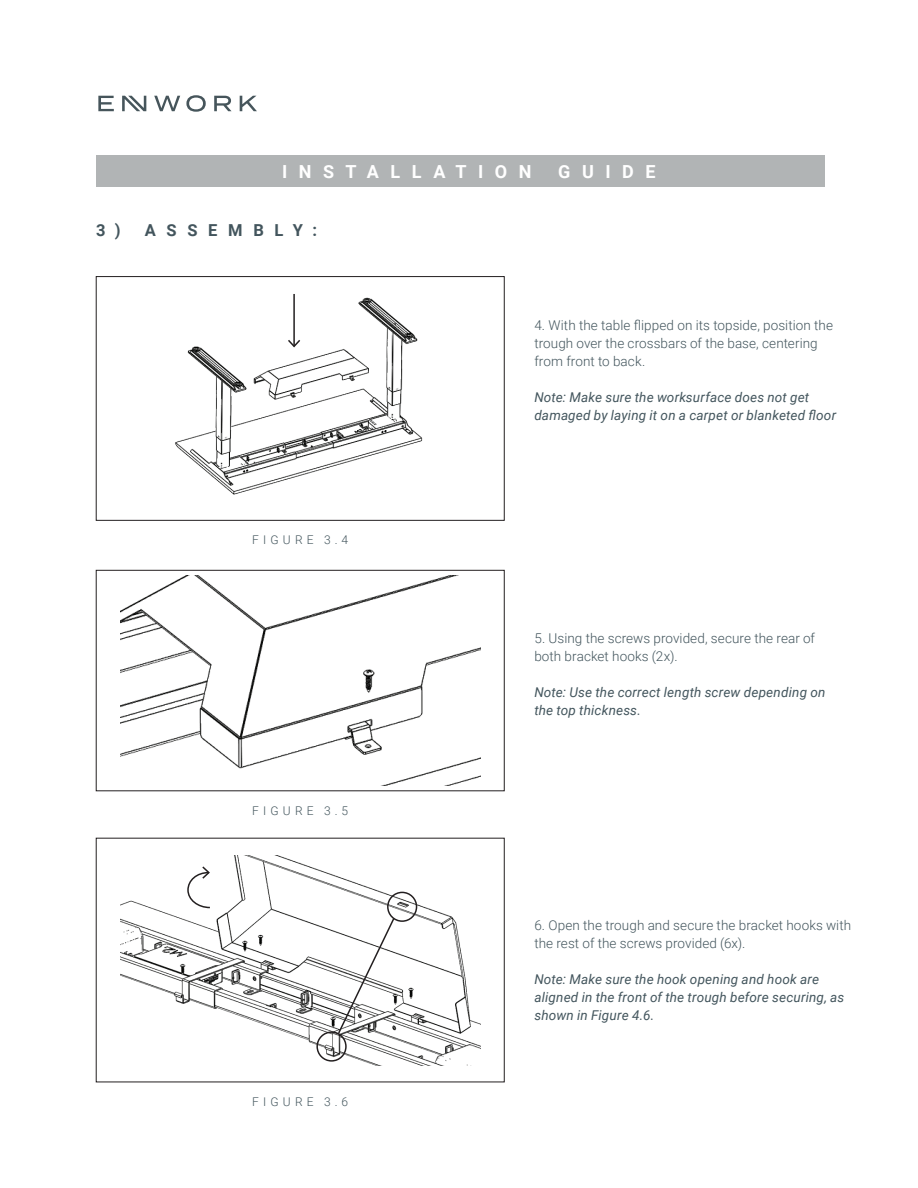
<style>
.page{position:relative;width:918px;height:1188px;background:#fff}
.page>*{position:absolute;margin:0;border:0;box-sizing:border-box;transform-origin:0 0}
.t1{font:700 18px "Roboto";letter-spacing:.64em;color:#fff}
.t2{font:700 16.5px "Roboto";letter-spacing:.645em;color:#43555d}
.t3{font:300 13.5px/18px "Roboto";letter-spacing:.005em;color:#43555d}
.t4{font:italic 13.5px/18px "Roboto";letter-spacing:.01em;color:#43555d}
.t5{font:300 12px "Roboto";letter-spacing:.35em;color:#43555d}
</style>
<div class="page">
<svg style="left:154px;top:96px;width:26px;height:15px"></svg>
<svg style="left:186px;top:95px;width:20px;height:17px"></svg>
<svg style="left:214px;top:96px;width:18px;height:15px"></svg>
<svg style="left:240px;top:96px;width:17px;height:15px"></svg>
<svg style="left:98px;top:96px;width:16px;height:15px"></svg>
<svg style="left:122px;top:96px;width:24px;height:15px"></svg>
<div style="left:96px;top:156px;width:728px;height:31px;background:#b1b4b5"></div>
<img style="left:175px;top:297px;width:248px;height:198px">
<div style="left:96px;top:276px;width:408px;height:244px;border:1px solid #231f20"></div>
<img style="left:120px;top:576px;width:360px;height:210px">
<div style="left:96px;top:570px;width:408px;height:221px;border:1px solid #231f20"></div>
<img style="left:120px;top:855px;width:360px;height:210px">
<hr style="left:293px;top:294px;width:2px;height:52px;background:#231f20">
<svg style="left:286px;top:338px;width:16px;height:11px"></svg>
<svg style="left:187px;top:865px;width:24px;height:44px"></svg>
<div style="left:316px;top:1031px;width:31px;height:31px;border:2px solid #231f20;border-radius:50%"></div>
<div style="left:387px;top:892px;width:30px;height:30px;border:2px solid #231f20;border-radius:50%"></div>
<svg style="left:337px;top:917px;width:59px;height:118px"></svg>
<h1 class="t1" style="left:282px;top:159px;width:251px">INSTALLATION</h1>
<h1 class="t1" style="left:558px;top:159px;width:99px">GUIDE</h1>
<p class="t2" style="left:96px;top:219px;width:222px">3) ASSEMBLY:</p>
<p class="t5" style="left:252px;top:531px;width:98px">FIGURE 3.4</p>
<p class="t5" style="left:252px;top:802px;width:97px">FIGURE 3.5</p>
<p class="t5" style="left:252px;top:1093px;width:98px">FIGURE 3.6</p>
<p class="t3" style="left:534px;top:316px;width:300px">4. With the table flipped on its topside, position the trough over the crossbars of the base, centering from front to back.</p>
<p class="t4" style="left:534px;top:388px;width:303px">Note: Make sure the worksurface does not get damaged by laying it on a carpet or blanketed floor</p>
<p class="t3" style="left:534px;top:629px;width:282px">5. Using the screws provided, secure the rear of both bracket hooks (2x).</p>
<p class="t4" style="left:534px;top:683px;width:293px">Note: Use the correct length screw depending on the top thickness.</p>
<p class="t3" style="left:534px;top:916px;width:318px">6. Open the trough and secure the bracket hooks with the rest of the screws provided (6x).</p>
<p class="t4" style="left:534px;top:970px;width:312px">Note: Make sure the hook opening and hook are aligned in the front of the trough before securing, as shown in Figure 4.6.</p>
</div>
